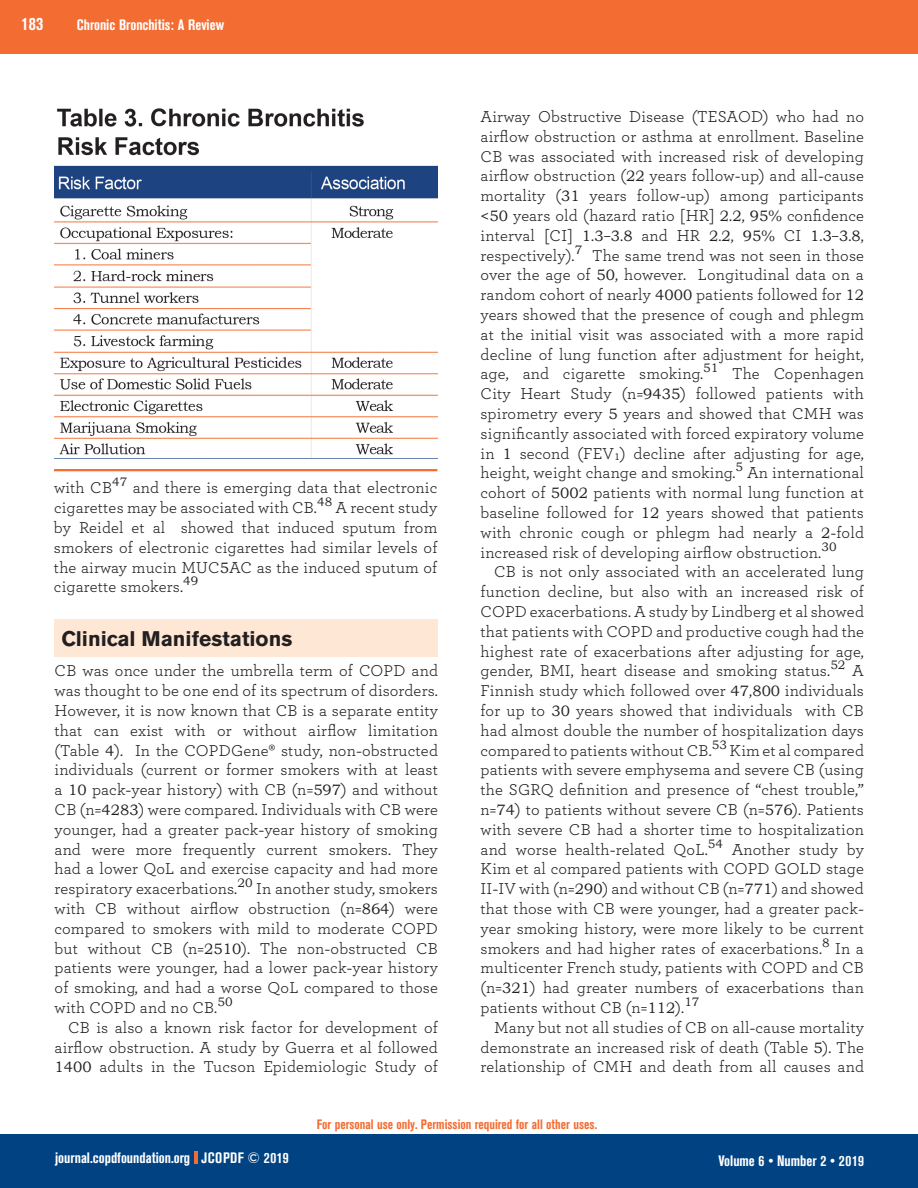
<style>
.page{position:relative;width:918px;height:1188px;background:#fff}
.page>*{position:absolute;margin:0;border:0;box-sizing:border-box;transform-origin:0 0}
.t1{font:700 21px "Akzidenz Grotesk BE";color:#231f20}
.t2{font:700 condensed 18px "Akzidenz Grotesk BE";color:#fff}
.t3{font:16.5px/19.8px "Breathe";letter-spacing:.01em;color:#231f20;text-align:justify}
.t4{font:700 condensed 15px "Akzidenz Grotesk BE";color:#fff}
.t5{font:700 condensed 13.5px "Akzidenz Grotesk BE";color:#f36c32}
.s1{font-family:"Bookman Old Style";font-size:15px}
.s2{font-family:"Bookman Old Style";font-size:9.6px}
</style>
<div class="page">
<div style="left:0;top:1134px;width:918px;height:54px;background:#004282"></div>
<div style="left:0;top:0;width:918px;height:54px;background:#f36c32"></div>
<svg style="left:194px;top:1152px;width:3px;height:12px"></svg>
<hr style="left:54px;top:469px;width:383px;height:2px;background:#f36c32">
<div style="left:55px;top:619px;width:383px;height:37px;background:#fee7d4"></div>
<img style="left:54px;top:108px;width:384px;height:351px">
<p class="t2" style="left:22px;top:13px;width:23px">183</p>
<p class="t4" style="left:77px;top:16px;width:149px">Chronic Bronchitis: A Review</p>
<p class="t3" style="left:54px;top:477px;width:385px">with CB<sup>47</sup> and there is emerging data that electronic cigarettes may be associated with CB.<sup>48</sup> A recent study by Reidel et al showed that induced sputum from smokers of electronic cigarettes had similar levels of the airway mucin MUC<span class="s1">5</span>AC as the induced sputum of cigarette smokers.<sup>49</sup></p>
<p class="t1" style="left:61px;top:626px;width:233px">Clinical Manifestations</p>
<p class="t3" style="left:55px;top:660px;width:385px">CB was once under the umbrella term of COPD and was thought to be one end of its spectrum of disorders.<br>However, it is now known that CB is a separate entity that can exist with or without airflow limitation (Table <span class="s1">4</span>). In the COPDGene® study, non<span class="s1">-</span>obstructed individuals (current or former smokers with at least a <span class="s1">10</span> pack<span class="s1">-</span>year history) with CB (n=<span class="s1">597</span>) and without CB (n=<span class="s1">4283</span>) were compared. Individuals with CB were younger, had a greater pack<span class="s1">-</span>year history of smoking and were more frequently current smokers. They had a lower QoL and exercise capacity and had more respiratory exacerbations.<sup>20</sup> In another study, smokers with CB without airflow obstruction (n=<span class="s1">864</span>) were compared to smokers with mild to moderate COPD but without CB (n=<span class="s1">2510</span>). The non<span class="s1">-</span>obstructed CB patients were younger, had a lower pack<span class="s1">-</span>year history of smoking, and had a worse QoL compared to those with COPD and no CB.<sup>50</sup></p>
<p class="t3" style="left:55px;top:1017px;width:385px;text-indent:13px">CB is also a known risk factor for development of airflow obstruction. A study by Guerra et al followed <span class="s1">1400</span> adults in the Tucson Epidemiologic Study of</p>
<p class="t3" style="left:481px;top:106px;width:385px">Airway Obstructive Disease (TESAOD) who had no airflow obstruction or asthma at enrollment. Baseline CB was associated with increased risk of developing airflow obstruction (<span class="s1">22</span> years follow<span class="s1">-</span>up) and all<span class="s1">-</span>cause mortality (<span class="s1">31</span> years follow<span class="s1">-</span>up) among participants <span class="s1">&lt;50</span> years old (hazard ratio [HR] <span class="s1">2</span>.<span class="s1">2</span>, <span class="s1">95%</span> confidence interval [CI] <span class="s1">1</span>.<span class="s1">3</span>–<span class="s1">3</span>.<span class="s1">8</span> and HR <span class="s1">2</span>.<span class="s1">2</span>, <span class="s1">95%</span> CI <span class="s1">1</span>.<span class="s1">3</span>–<span class="s1">3</span>.<span class="s1">8</span>, respectively).<sup>7</sup> The same trend was not seen in those over the age of <span class="s1">50</span>, however. Longitudinal data on a random cohort of nearly <span class="s1">4000</span> patients followed for <span class="s1">12 </span>years showed that the presence of cough and phlegm at the initial visit was associated with a more rapid decline of lung function after adjustment for height, age, and cigarette smoking.<sup>51</sup> The Copenhagen City Heart Study (n=<span class="s1">9435</span>) followed patients with spirometry every <span class="s1">5</span> years and showed that CMH was significantly associated with forced expiratory volume in <span class="s1">1</span> second (FEV<span class="s2">1</span>) decline after adjusting for age, height, weight change and smoking.<sup>5</sup> An international cohort of <span class="s1">5002</span> patients with normal lung function at baseline followed for <span class="s1">12</span> years showed that patients with chronic cough or phlegm had nearly a <span class="s1">2-</span>fold increased risk of developing airflow obstruction.<sup>30</sup></p>
<p class="t3" style="left:481px;top:561px;width:385px;text-indent:14px">CB is not only associated with an accelerated lung function decline, but also with an increased risk of COPD exacerbations. A study by Lindberg et al showed that patients with COPD and productive cough had the highest rate of exacerbations after adjusting for age, gender, BMI, heart disease and smoking status.<sup>52</sup> A Finnish study which followed over <span class="s1">47</span>,<span class="s1">800</span> individuals for up to <span class="s1">30</span> years showed that individuals with CB had almost double the number of hospitalization days compared to patients without CB.<sup>53</sup> Kim et al compared patients with severe emphysema and severe CB (using the SGRQ definition and presence of “chest trouble,” n=<span class="s1">74</span>) to patients without severe CB (n=<span class="s1">576</span>). Patients with severe CB had a shorter time to hospitalization and worse health<span class="s1">-</span>related QoL.<sup>54</sup> Another study by Kim et al compared patients with COPD GOLD stage II<span class="s1">-</span>IV with (n=<span class="s1">290</span>) and without CB (n=<span class="s1">771</span>) and showed that those with CB were younger, had a greater pack&shy;year smoking history, were more likely to be current smokers and had higher rates of exacerbations.<sup>8</sup> In a multicenter French study, patients with COPD and CB (n=<span class="s1">321</span>) had greater numbers of exacerbations than patients without CB (n=<span class="s1">112</span>).<sup>17</sup></p>
<p class="t3" style="left:481px;top:1017px;width:385px;text-indent:14px">Many but not all studies of CB on all<span class="s1">-</span>cause mortality demonstrate an increased risk of death (Table <span class="s1">5</span>). The relationship of CMH and death from all causes and</p>
<p class="t5" style="left:317px;top:1117px;width:282px">For personal use only. Permission required for all other uses.</p>
<p class="t4" style="left:55px;top:1149px;width:235px">journal.copdfoundation.org JCOPDF © 2019</p>
<p class="t4" style="left:719px;top:1152px;width:147px">Volume 6 • Number 2 • 2019</p>
</div>
